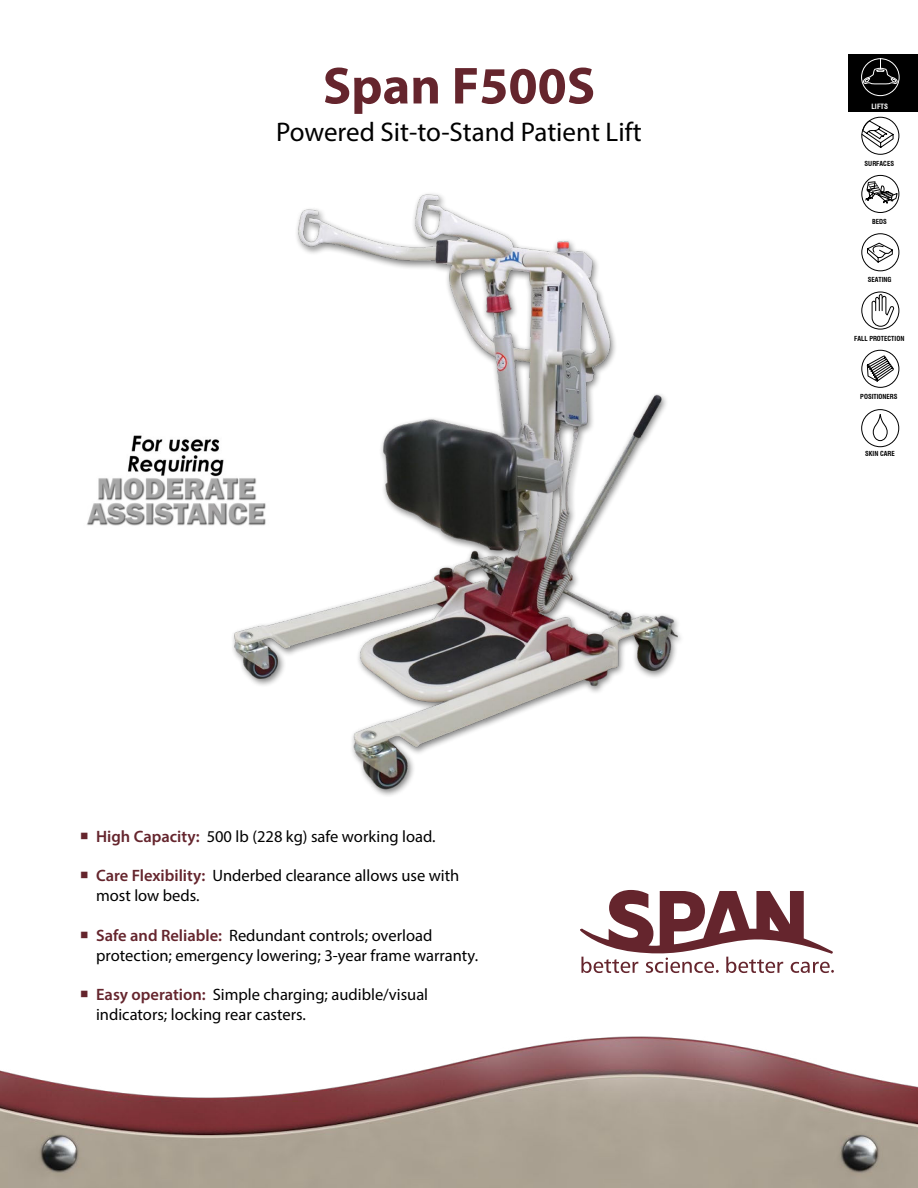
<style>
.page{position:relative;width:918px;height:1188px;background:#fff}
.page>*{position:absolute;margin:0;border:0;box-sizing:border-box;transform-origin:0 0}
.t1{font:700 52.5px "Myriad Pro";color:#65252d}
.t2{font:27px "Myriad Pro";color:#000}
.t3{font:16.5px/19.8px "Myriad Pro";color:#000}
.t4{font:700 condensed 7.2px "Swiss 721 BT";letter-spacing:.01em;color:#fff}
.t5{font:700 condensed 6.75px "Swiss 721 BT";color:#000}
.s1{font-weight:600;color:#65252d}
</style>
<div class="page">
<svg style="left:580px;top:890px;width:254px;height:83px"></svg>
<img style="left:233px;top:193px;width:448px;height:603px">
<div style="left:849px;top:54px;width:69px;height:58px;background:#000"></div>
<div style="left:861px;top:58px;width:39px;height:38px;border:1px solid #fff;border-radius:50%"></div>
<svg style="left:863px;top:58px;width:36px;height:27px"></svg>
<svg style="left:861px;top:120px;width:33px;height:28px"></svg>
<div style="left:861px;top:117px;width:38px;height:38px;border:1px solid #000;border-radius:50%"></div>
<svg style="left:866px;top:242px;width:27px;height:22px"></svg>
<div style="left:861px;top:233px;width:38px;height:38px;border:1px solid #000;border-radius:50%"></div>
<svg style="left:867px;top:356px;width:28px;height:26px"></svg>
<div style="left:861px;top:350px;width:38px;height:38px;border:1px solid #000;border-radius:50%"></div>
<div style="left:861px;top:409px;width:38px;height:38px;border:1px solid #000;border-radius:50%"></div>
<svg style="left:872px;top:414px;width:16px;height:28px"></svg>
<div style="left:861px;top:292px;width:38px;height:38px;border:1px solid #000;border-radius:50%"></div>
<svg style="left:871px;top:294px;width:24px;height:33px"></svg>
<div style="left:861px;top:175px;width:38px;height:38px;border:1px solid #000;border-radius:50%"></div>
<svg style="left:863px;top:181px;width:35px;height:23px"></svg>
<img style="left:0;top:1037px;width:918px;height:151px">
<img style="left:87px;top:428px;width:196px;height:107px">
<h1 class="t1" style="left:323px;top:66px;width:274px">Span F500S</h1>
<h2 class="t2" style="left:276px;top:122px;width:367px">Powered Sit-to-Stand Patient Lift</h2>
<p class="t3" style="left:96px;top:828px;width:341px"><span class="s1">High Capacity:</span> 500 lb (228 kg) safe working load.</p>
<p class="t3" style="left:96px;top:867px;width:365px"><span class="s1">Care Flexibility:</span> Underbed clearance allows use with most low beds.</p>
<p class="t3" style="left:96px;top:927px;width:384px"><span class="s1">Safe and Reliable:</span> Redundant controls; overload protection; emergency lowering; 3-year frame warranty.</p>
<p class="t3" style="left:96px;top:986px;width:334px"><span class="s1">Easy operation:</span> Simple charging; audible/visual indicators; locking rear casters.</p>
<p class="t4" style="left:871px;top:103px;width:18px">LIFTS</p>
<p class="t5" style="left:865px;top:161px;width:31px">SURFACES</p>
<p class="t5" style="left:872px;top:219px;width:16px">BEDS</p>
<p class="t5" style="left:868px;top:277px;width:25px">SEATING</p>
<p class="t5" style="left:854px;top:335px;width:52px">FALL PROTECTION</p>
<p class="t5" style="left:860px;top:394px;width:39px">POSITIONERS</p>
<p class="t5" style="left:865px;top:451px;width:31px">SKIN CARE</p>
</div>
